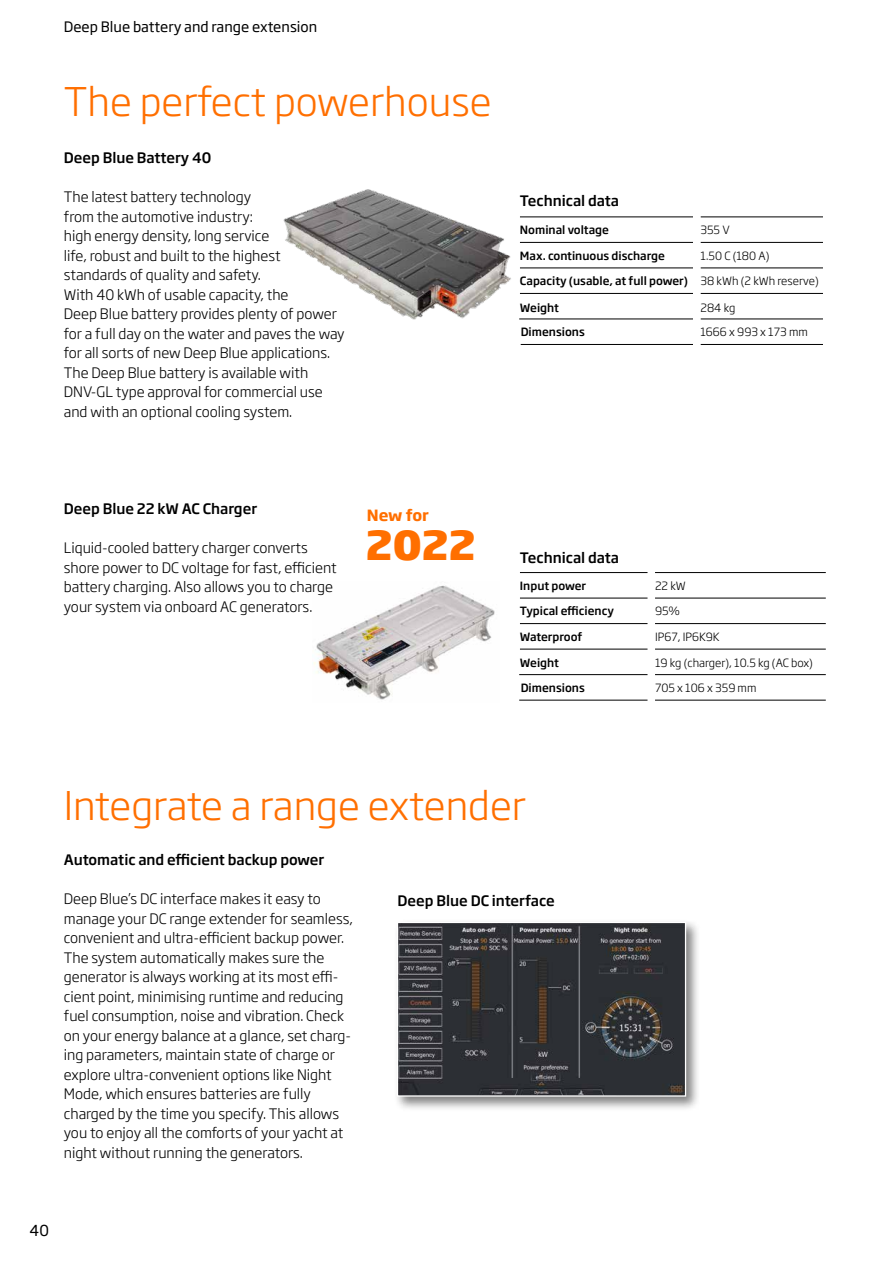
<style>
.page{position:relative;width:893px;height:1263px;background:#fff}
.page>*{position:absolute;margin:0;border:0;box-sizing:border-box;transform-origin:0 0}
.t1{font:800 39.45px "Soho Gothic Std";color:#ff6f00}
.t2{font:300 39px "Soho Gothic Std";color:#ff6f00}
.t3{font:700 15.3px "Soho Gothic Std";letter-spacing:-.005em;color:#ff6f00}
.t4{font:15px "Soho Gothic Std";color:#000}
.t5{font:300 14.25px/19.5px "Soho Gothic Std";color:#000}
.t6{font:500 14.25px "Soho Gothic Std";color:#000}
.t7{font:14.25px "Soho Gothic Std";color:#000}
.t8{font:500 11.25px "Soho Gothic Std";color:#000}
.t9{font:300 11.25px "Soho Gothic Std";color:#000}
.s1{font-weight:300}
</style>
<div class="page">
<img style="left:283px;top:189px;width:228px;height:131px">
<img style="left:314px;top:585px;width:181px;height:115px">
<div style="left:394px;top:919px;width:307px;height:193px;background:#000;opacity:.5"></div>
<img style="left:399px;top:924px;width:285px;height:171px">
<div style="left:397px;top:922px;width:289px;height:175px;border:1px solid #fff"></div>
<hr style="left:520px;top:242px;width:173px;height:1px;background:#000">
<hr style="left:700px;top:242px;width:123px;height:1px;background:#000">
<hr style="left:520px;top:268px;width:173px;height:1px;background:#000">
<hr style="left:700px;top:268px;width:123px;height:1px;background:#000">
<hr style="left:520px;top:293px;width:173px;height:1px;background:#000">
<hr style="left:700px;top:293px;width:123px;height:1px;background:#000">
<hr style="left:519px;top:319px;width:174px;height:1px;background:#000">
<hr style="left:700px;top:319px;width:123px;height:1px;background:#000">
<hr style="left:520px;top:217px;width:173px;height:1px;background:#000">
<hr style="left:700px;top:217px;width:123px;height:1px;background:#000">
<hr style="left:521px;top:344px;width:172px;height:1px;background:#000">
<hr style="left:700px;top:344px;width:123px;height:1px;background:#000">
<hr style="left:520px;top:572px;width:127px;height:1px;background:#000">
<hr style="left:655px;top:572px;width:171px;height:1px;background:#000">
<hr style="left:520px;top:598px;width:127px;height:1px;background:#000">
<hr style="left:655px;top:598px;width:171px;height:1px;background:#000">
<hr style="left:520px;top:623px;width:127px;height:1px;background:#000">
<hr style="left:655px;top:623px;width:171px;height:1px;background:#000">
<hr style="left:520px;top:649px;width:127px;height:1px;background:#000">
<hr style="left:655px;top:649px;width:171px;height:1px;background:#000">
<hr style="left:519px;top:674px;width:128px;height:1px;background:#000">
<hr style="left:655px;top:674px;width:171px;height:1px;background:#000">
<hr style="left:519px;top:700px;width:128px;height:1px;background:#000">
<hr style="left:655px;top:700px;width:171px;height:1px;background:#000">
<p class="t7" style="left:64px;top:18px;width:255px">Deep Blue battery and range extension</p>
<h2 class="t2" style="left:64px;top:77px;width:429px">The perfect powerhouse</h2>
<p class="t6" style="left:64px;top:149px;width:149px">Deep Blue Battery 40</p>
<p class="t5" style="left:64px;top:187px;width:282px">The latest battery technology<br>from the automotive industry:<br>high energy density, long service<br>life, robust and built to the highest standards of quality and safety.<br>With 40 kWh of usable capacity, the<br>Deep Blue battery provides plenty of power for a full day on the water and paves the way for all sorts of new Deep Blue applications.<br>The Deep Blue battery is available with DNV-GL type approval for commercial use and with an optional cooling system.</p>
<p class="t6" style="left:520px;top:192px;width:101px">Technical data</p>
<p class="t8" style="left:520px;top:223px;width:91px">Nominal voltage</p>
<p class="t9" style="left:700px;top:223px;width:31px">355 V</p>
<p class="t8" style="left:520px;top:248px;width:146px">Max. continuous discharge</p>
<p class="t9" style="left:700px;top:248px;width:70px">1.50 C (180 A)</p>
<p class="t8" style="left:520px;top:274px;width:300px">Capacity (usable, at full power) <span class="s1">38 kWh (2 kWh reserve)</span></p>
<p class="t8" style="left:520px;top:300px;width:40px">Weight</p>
<p class="t9" style="left:700px;top:300px;width:36px">284 kg</p>
<p class="t8" style="left:521px;top:325px;width:66px">Dimensions</p>
<p class="t9" style="left:700px;top:325px;width:109px">1666 x 993 x 173 mm</p>
<p class="t6" style="left:64px;top:500px;width:195px">Deep Blue 22 kW AC Charger</p>
<p class="t5" style="left:64px;top:538px;width:274px">Liquid-cooled battery charger converts shore power to DC voltage for fast, efficient battery charging. Also allows you to charge your system via onboard AC generators.</p>
<p class="t3" style="left:367px;top:505px;width:64px">New for</p>
<h1 class="t1" style="left:366px;top:519px;width:111px">2022</h1>
<p class="t6" style="left:520px;top:549px;width:101px">Technical data</p>
<p class="t8" style="left:520px;top:578px;width:68px">Input power</p>
<p class="t9" style="left:655px;top:578px;width:32px">22 kW</p>
<p class="t8" style="left:520px;top:604px;width:95px">Typical efficiency</p>
<p class="t9" style="left:655px;top:604px;width:26px">95%</p>
<p class="t8" style="left:520px;top:629px;width:64px">Waterproof</p>
<p class="t9" style="left:655px;top:629px;width:66px">IP67, IP6K9K</p>
<p class="t8" style="left:520px;top:656px;width:40px">Weight</p>
<p class="t9" style="left:655px;top:656px;width:159px">19 kg (charger), 10.5 kg (AC box)</p>
<p class="t8" style="left:521px;top:680px;width:66px">Dimensions</p>
<p class="t9" style="left:655px;top:680px;width:103px">705 x 106 x 359 mm</p>
<h2 class="t2" style="left:64px;top:781px;width:464px">Integrate a range extender</h2>
<p class="t6" style="left:64px;top:851px;width:262px">Automatic and efficient backup power</p>
<p class="t5" style="left:64px;top:889px;width:291px">Deep Blue’s DC interface makes it easy to manage your DC range extender for seamless, convenient and ultra-efficient backup power.<br>The system automatically makes sure the generator is always working at its most effi&shy;cient point, minimising runtime and reducing fuel consumption, noise and vibration. Check on your energy balance at a glance, set charg&shy;ing parameters, maintain state of charge or explore ultra-convenient options like Night Mode, which ensures batteries are fully charged by the time you specify. This allows you to enjoy all the comforts of your yacht at night without running the generators.</p>
<p class="t6" style="left:397px;top:892px;width:159px">Deep Blue DC interface</p>
<p class="t4" style="left:30px;top:1221px;width:21px">40</p>
</div>
